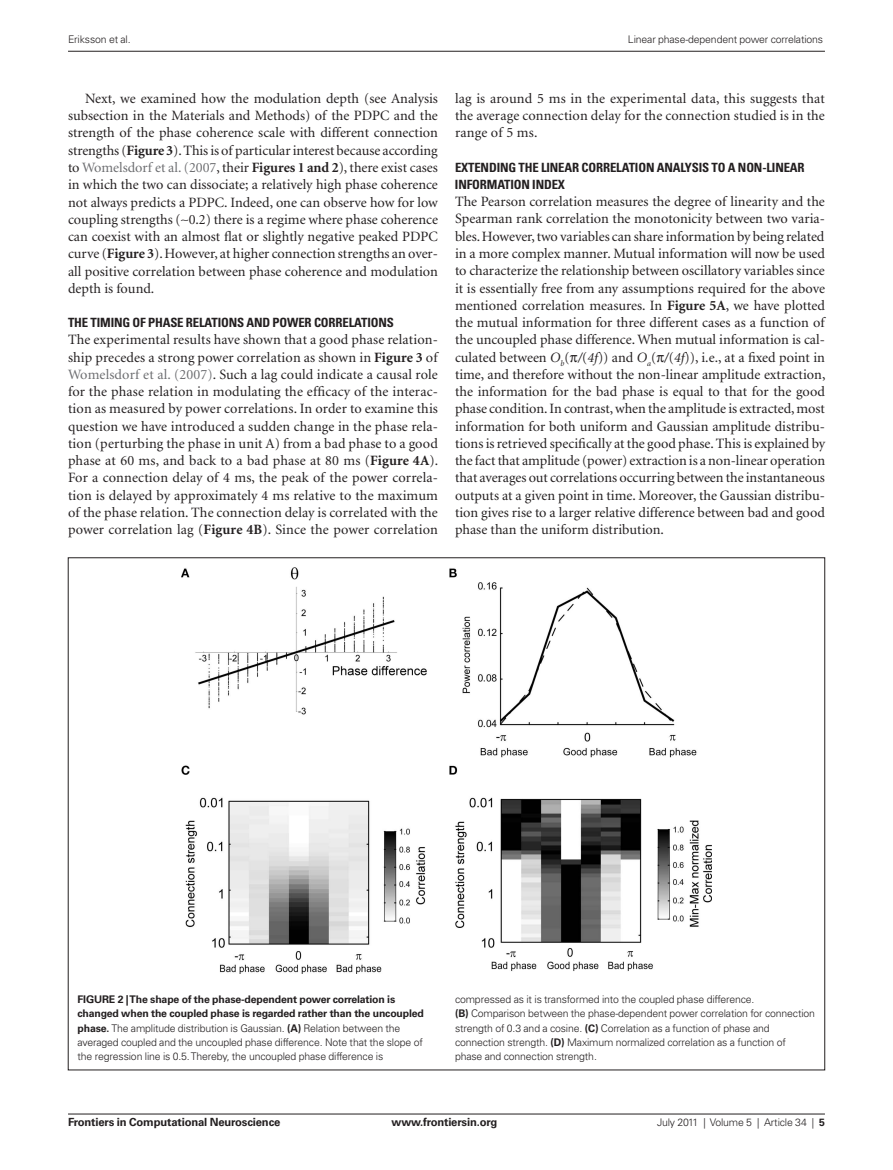
<style>
.page{position:relative;width:893px;height:1170px;background:#fff}
.page>*{position:absolute;margin:0;border:0;box-sizing:border-box;transform-origin:0 0}
.t1{font:14.25px/17.2px "Minion";letter-spacing:.005em;color:#231f20;text-align:justify}
.t2{font:700 condensed 12.75px "Univers";letter-spacing:-.01em;color:#231f20}
.t3{font:700 11.25px "Univers";letter-spacing:-.015em;color:#231f20}
.t4{font:300 10.5px/14.2px "Univers";letter-spacing:-.015em;color:#231f20}
.s1{font-weight:700}
.s2{color:#6c6d70}
.s3{font-style:italic}
</style>
<div class="page">
<img style="left:181px;top:567px;width:531px;height:406px">
<hr style="left:68px;top:51px;width:757px;height:1px;background:#231f20">
<hr style="left:68px;top:1113px;width:757px;height:1px;background:#231f20">
<p class="t4" style="left:68px;top:32px;width:64px">Eriksson et al.</p>
<p class="t4" style="left:628px;top:32px;width:197px">Linear phase-dependent power correlations</p>
<p class="t1" style="left:68px;top:90px;width:371px;text-indent:17px">Next, we examined how the modulation depth (see Analysis subsection in the Materials and Methods) of the PDPC and the strength of the phase coherence scale with different connection strengths (<span class="s1">Figure 3</span>). This is of particular interest because according to <span class="s2">Womelsdorf et al. (2007</span>, their <span class="s1">Figures 1 and 2</span>), there exist cases in which the two can dissociate; a relatively high phase coherence not always predicts a PDPC. Indeed, one can observe how for low coupling strengths (∼0.2) there is a regime where phase coherence can coexist with an almost flat or slightly negative peaked PDPC curve (<span class="s1">Figure 3</span>). However, at higher connection strengths an over&shy;all positive correlation between phase coherence and modulation depth is found.</p>
<p class="t2" style="left:68px;top:314px;width:30px">THE TIMIN</p>
<p class="t2" style="left:122px;top:314px;width:41px">G OF PHASE</p>
<p class="t2" style="left:186px;top:314px;width:8px">RELATIONS</p>
<p class="t2" style="left:247px;top:314px;width:9px">AND</p>
<p class="t2" style="left:273px;top:314px;width:49px">POWER CORRELATIONS</p>
<p class="t1" style="left:68px;top:331px;width:372px">The experimental results have shown that a good phase relation&shy;ship precedes a strong power correlation as shown in <span class="s1">Figure 3</span> of <span class="s2">Womelsdorf et al. (2007)</span>. Such a lag could indicate a causal role for the phase relation in modulating the efficacy of the interac&shy;tion as measured by power correlations. In order to examine this question we have introduced a sudden change in the phase rela&shy;tion (perturbing the phase in unit A) from a bad phase to a good phase at 60 ms, and back to a bad phase at 80 ms (<span class="s1">Figure 4A</span>).<br>For a connection delay of 4 ms, the peak of the power correla&shy;tion is delayed by approximately 4 ms relative to the maximum of the phase relation. The connection delay is correlated with the power correlation lag (<span class="s1">Figure 4B</span>). Since the power correlation</p>
<p class="t1" style="left:455px;top:90px;width:371px">lag is around 5 ms in the experimental data, this suggests that the average connection delay for the connection studied is in the range of 5 ms.</p>
<p class="t2" style="left:455px;top:159px;width:21px">EXTENDIN</p>
<p class="t2" style="left:508px;top:159px;width:18px">G THE</p>
<p class="t2" style="left:541px;top:159px;width:8px">LINEAR</p>
<p class="t2" style="left:582px;top:159px;width:8px">CORRELATION</p>
<p class="t2" style="left:657px;top:159px;width:9px">ANAL</p>
<p class="t2" style="left:685px;top:159px;width:62px">YSIS TO ANON</p>
<p class="t2" style="left:762px;top:159px;width:12px">-LINEAR</p>
<p class="t2" style="left:455px;top:176px;width:26px">INFORMATION</p>
<p class="t2" style="left:532px;top:176px;width:8px">INDE</p>
<p class="t2" style="left:558px;top:176px;width:9px">X</p>
<p class="t1" style="left:455px;top:193px;width:372px">The Pearson correlation measures the degree of linearity and the Spearman rank correlation the monotonicity between two varia&shy;bles. However, two variables can share information by being related in a more complex manner. Mutual information will now be used to characterize the relationship between oscillatory variables since it is essentially free from any assumptions required for the above mentioned correlation measures. In <span class="s1">Figure 5A</span>, we have plotted the mutual information for three different cases as a function of the uncoupled phase difference. When mutual information is cal&shy;culated between <span class="s3">O</span><sub>b</sub>( <span class="s3">/</span>(<span class="s3">4f</span>)) and <span class="s3">O</span><sub>a</sub>( <span class="s3">/</span>(<span class="s3">4f</span>)), i.e., at a fixed point in time, and therefore without the non-linear amplitude extraction, the information for the bad phase is equal to that for the good phase condition. In contrast, when the amplitude is extracted, most information for both uniform and Gaussian amplitude distribu&shy;tions is retrieved specifically at the good phase. This is explained by the fact that amplitude (power) extraction is a non-linear operation that averages out correlations occurring between the instantaneous outputs at a given point in time. Moreover, the Gaussian distribu&shy;tion gives rise to a larger relative difference between bad and good phase than the uniform distribution.</p>
<p class="t4" style="left:78px;top:992px;width:348px"><span class="s1">Figure 2 | The shape of the phase-dependent power correlation is changed when the coupled phase is regarded rather than the uncoupled phase.</span> The amplitude distribution is Gaussian. <span class="s1">(A)</span> Relation between the averaged coupled and the uncoupled phase difference. Note that the slope of the regression line is 0.5. Thereby, the uncoupled phase difference is</p>
<p class="t4" style="left:455px;top:992px;width:362px">compressed as it is transformed into the coupled phase difference.<br><span class="s1">(B)</span> Comparison between the phase-dependent power correlation for connection strength of 0.3 and a cosine. <span class="s1">(C)</span> Correlation as a function of phase and connection strength. <span class="s1">(D)</span> Maximum normalized correlation as a function of phase and connection strength.</p>
<p class="t3" style="left:68px;top:1115px;width:214px">Frontiers in Computational Neuroscience</p>
<p class="t3" style="left:392px;top:1115px;width:107px">www.frontiersin.org</p>
<p class="t4" style="left:657px;top:1115px;width:169px">July 2011 | Volume 5 | Article 34 | <span class="s1">5</span></p>
</div>
